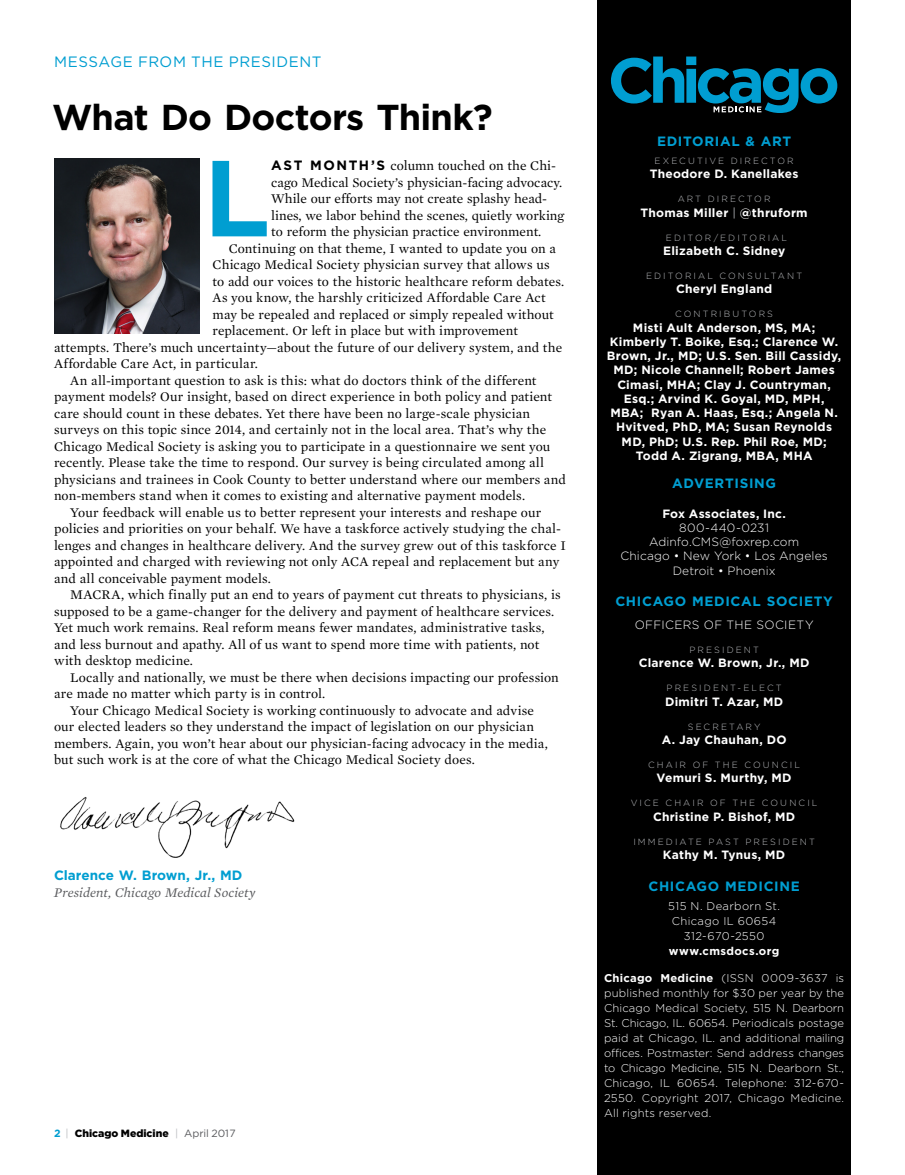
<style>
.page{position:relative;width:905px;height:1175px;background:#fff}
.page>*{position:absolute;margin:0;border:0;box-sizing:border-box;transform-origin:0 0}
.t1{font:700 107.85px "Gotham";color:#009ed1}
.t2{font:700 36px "Gotham";letter-spacing:-.02em;color:#000}
.t3{font:15px "Gotham";letter-spacing:.04em;color:#009ed1}
.t4{font:13.5px "Mercury Text G1";letter-spacing:.005em;color:#000}
.t5{font:700 13.5px "Gotham";letter-spacing:.05em;color:#009ed1}
.t6{font:italic 13.5px "Mercury Text G1";letter-spacing:.005em;color:#5a5b5e}
.t7{font:700 13.5px "Gotham";color:#009ed1}
.t8{font:700 12px/14.2px "Gotham";letter-spacing:.02em;color:#fff;text-align:center}
.t9{font:300 12px/14.2px "Gotham";letter-spacing:.015em;color:#fff;text-align:center}
.t10{font:300 12px "Gotham";letter-spacing:.035em;color:#fff}
.t11{font:300 11.25px/15px "Gotham";letter-spacing:.025em;color:#fff;text-align:center}
.t12{font:700 11.25px "Gotham";letter-spacing:.035em;color:#fff}
.t13{font:900 10.5px "Gotham";color:#000}
.t14{font:300 9px "Gotham";letter-spacing:.23em;color:#babcbf}
.s1{font-family:"Gotham";font-weight:700}
.s2{font-weight:700;color:#009ed1}
.s3{font-weight:400;color:#babcbf}
.s4{font-weight:400;color:#5a5b5e}
.s5{font-weight:400;color:#aeb0b3}
.s6{font-weight:700}
</style>
<div class="page">
<img style="left:60px;top:797px;width:235px;height:61px">
<img style="left:54px;top:158px;width:145px;height:175px">
<div style="left:597px;top:0;width:253px;height:1174px;background:#000"></div>
<svg style="left:611px;top:57px;width:226px;height:56px"></svg>
<p class="t3" style="left:54px;top:52px;width:269px">MESSAGE FROM THE PRESIDENT</p>
<h2 class="t2" style="left:52px;top:93px;width:442px">What Do Doctors Think?</h2>
<h1 class="t1" style="left:203px;top:127px;width:68px">L</h1>
<p class="t4" style="left:271px;top:156px;width:286px"><span class="s1">AST MONTH’S</span> column touched on the Chi-</p>
<p class="t4" style="left:271px;top:173px;width:292px">cago Medical Society’s physician-facing advocacy.</p>
<p class="t4" style="left:271px;top:189px;width:277px">While our efforts may not create splashy head-</p>
<p class="t4" style="left:271px;top:206px;width:294px">lines, we labor behind the scenes, quietly working</p>
<p class="t4" style="left:271px;top:222px;width:271px">to reform the physician practice environment.</p>
<p class="t4" style="left:229px;top:239px;width:329px">Continuing on that theme, I wanted to update you on a</p>
<p class="t4" style="left:212px;top:255px;width:339px">Chicago Medical Society physician survey that allows us</p>
<p class="t4" style="left:212px;top:272px;width:353px">to add our voices to the historic healthcare reform debates.</p>
<p class="t4" style="left:212px;top:288px;width:334px">As you know, the harshly criticized Affordable Care Act</p>
<p class="t4" style="left:212px;top:305px;width:343px">may be repealed and replaced or simply repealed without</p>
<p class="t4" style="left:212px;top:321px;width:307px">replacement. Or left in place but with improvement</p>
<p class="t4" style="left:54px;top:338px;width:509px">attempts. There’s much uncertainty—about the future of our delivery system, and the</p>
<p class="t4" style="left:54px;top:354px;width:205px">Affordable Care Act, in particular.</p>
<p class="t4" style="left:70px;top:371px;width:468px">An all-important question to ask is this: what do doctors think of the different</p>
<p class="t4" style="left:54px;top:387px;width:499px">payment models? Our insight, based on direct experience in both policy and patient</p>
<p class="t4" style="left:54px;top:404px;width:477px">care should count in these debates. Yet there have been no large-scale physician</p>
<p class="t4" style="left:54px;top:420px;width:493px">surveys on this topic since 2014, and certainly not in the local area. That’s why the</p>
<p class="t4" style="left:54px;top:437px;width:498px">Chicago Medical Society is asking you to participate in a questionnaire we sent you</p>
<p class="t4" style="left:54px;top:453px;width:491px">recently. Please take the time to respond. Our survey is being circulated among all</p>
<p class="t4" style="left:54px;top:470px;width:513px">physicians and trainees in Cook County to better understand where our members and</p>
<p class="t4" style="left:54px;top:486px;width:472px">non-members stand when it comes to existing and alternative payment models.</p>
<p class="t4" style="left:70px;top:503px;width:472px">Your feedback will enable us to better represent your interests and reshape our</p>
<p class="t4" style="left:54px;top:519px;width:508px">policies and priorities on your behalf. We have a taskforce actively studying the chal-</p>
<p class="t4" style="left:54px;top:535px;width:513px">lenges and changes in healthcare delivery. And the survey grew out of this taskforce I</p>
<p class="t4" style="left:54px;top:552px;width:507px">appointed and charged with reviewing not only ACA repeal and replacement but any</p>
<p class="t4" style="left:54px;top:568px;width:218px">and all conceivable payment models.</p>
<p class="t4" style="left:70px;top:585px;width:492px">MACRA, which finally put an end to years of payment cut threats to physicians, is</p>
<p class="t4" style="left:54px;top:601px;width:502px">supposed to be a game-changer for the delivery and payment of healthcare services.</p>
<p class="t4" style="left:54px;top:618px;width:492px">Yet much work remains. Real reform means fewer mandates, administrative tasks,</p>
<p class="t4" style="left:54px;top:634px;width:487px">and less burnout and apathy. All of us want to spend more time with patients, not</p>
<p class="t4" style="left:54px;top:651px;width:140px">with desktop medicine.</p>
<p class="t4" style="left:70px;top:667px;width:490px">Locally and nationally, we must be there when decisions impacting our profession</p>
<p class="t4" style="left:54px;top:684px;width:273px">are made no matter which party is in control.</p>
<p class="t4" style="left:70px;top:700px;width:465px">Your Chicago Medical Society is working continuously to advocate and advise</p>
<p class="t4" style="left:54px;top:717px;width:481px">our elected leaders so they understand the impact of legislation on our physician</p>
<p class="t4" style="left:54px;top:733px;width:495px">members. Again, you won’t hear about our physician-facing advocacy in the media,</p>
<p class="t4" style="left:54px;top:750px;width:422px">but such work is at the core of what the Chicago Medical Society does.</p>
<p class="t7" style="left:54px;top:866px;width:190px">Clarence W. Brown, Jr., MD</p>
<p class="t6" style="left:54px;top:882px;width:203px">President, Chicago Medical Society</p>
<p class="t13" style="left:54px;top:1126px;width:183px"><span class="s2">2</span> <span class="s3">|</span> Chicago Medicine <span class="s3">|</span> <span class="s4">April 2017</span></p>
<p class="t5" style="left:657px;top:132px;width:136px">EDITORIAL &amp; ART</p>
<p class="t14" style="left:654px;top:155px;width:141px">EXECUTIVE DIRECTOR</p>
<p class="t8" style="left:649px;top:167px;width:150px">Theodore D. Kanellakes</p>
<p class="t14" style="left:677px;top:193px;width:94px">ART DIRECTOR</p>
<p class="t8" style="left:640px;top:205px;width:168px">Thomas Miller <span class="s5">|</span> @thruform</p>
<p class="t14" style="left:666px;top:232px;width:123px">EDITOR/EDITORIAL</p>
<p class="t8" style="left:663px;top:243px;width:124px">Elizabeth C. Sidney</p>
<p class="t14" style="left:646px;top:270px;width:157px">EDITORIAL CONSULTANT</p>
<p class="t8" style="left:676px;top:282px;width:98px">Cheryl England</p>
<p class="t14" style="left:675px;top:308px;width:99px">CONTRIBUTORS</p>
<p class="t8" style="left:607px;top:320px;width:236px">Misti Ault Anderson, MS, MA;<br>Kimberly T. Boike, Esq.; Clarence W.<br>Brown, Jr., MD; U.S. Sen. Bill Cassidy,<br>MD; Nicole Channell; Robert James<br>Cimasi, MHA; Clay J. Countryman,<br>Esq.; Arvind K. Goyal, MD, MPH,<br>MBA; Ryan A. Haas, Esq.; Angela N.<br>Hvitved, PhD, MA; Susan Reynolds<br>MD, PhD; U.S. Rep. Phil Roe, MD;<br>Todd A. Zigrang, MBA, MHA</p>
<p class="t5" style="left:672px;top:474px;width:106px">ADVERTISING</p>
<p class="t8" style="left:662px;top:506px;width:125px">Fox Associates, Inc.</p>
<p class="t9" style="left:620px;top:520px;width:209px">800-440-0231<br>Adinfo.CMS@foxrep.com<br>Chicago • New York • Los Angeles<br>Detroit • Phoenix</p>
<p class="t5" style="left:615px;top:592px;width:219px">CHICAGO MEDICAL SOCIETY</p>
<p class="t10" style="left:634px;top:617px;width:180px">OFFICERS OF THE SOCIETY</p>
<p class="t14" style="left:689px;top:644px;width:71px">PRESIDENT</p>
<p class="t8" style="left:638px;top:655px;width:172px">Clarence W. Brown, Jr., MD</p>
<p class="t14" style="left:666px;top:682px;width:116px">PRESIDENT-ELECT</p>
<p class="t8" style="left:665px;top:694px;width:120px">Dimitri T. Azar, MD</p>
<p class="t14" style="left:687px;top:721px;width:74px">SECRETARY</p>
<p class="t8" style="left:661px;top:732px;width:126px">A. Jay Chauhan, DO</p>
<p class="t14" style="left:648px;top:759px;width:153px">CHAIR OF THE COUNCIL</p>
<p class="t8" style="left:656px;top:771px;width:137px">Vemuri S. Murthy, MD</p>
<p class="t14" style="left:630px;top:797px;width:188px">VICE CHAIR OF THE COUNCIL</p>
<p class="t8" style="left:653px;top:809px;width:144px">Christine P. Bishof, MD</p>
<p class="t14" style="left:633px;top:836px;width:183px">IMMEDIATE PAST PRESIDENT</p>
<p class="t8" style="left:663px;top:847px;width:124px">Kathy M. Tynus, MD</p>
<p class="t5" style="left:648px;top:877px;width:153px">CHICAGO MEDICINE</p>
<p class="t11" style="left:668px;top:898px;width:113px">515 N. Dearborn St.<br>Chicago IL 60654<br>312-670-2550</p>
<p class="t12" style="left:669px;top:943px;width:112px">www.cmsdocs.org</p>
<p class="t11" style="left:604px;top:970px;width:242px;text-align:justify"><span class="s6">Chicago Medicine</span> (ISSN 0009-3637 is published monthly for $30 per year by the Chicago Medical Society, 515 N. Dearborn St. Chicago, IL. 60654. Periodicals postage paid at Chicago, IL. and additional mailing offices. Postmaster: Send address changes to Chicago Medicine, 515 N. Dearborn St., Chicago, IL 60654. Telephone: 312-670- 2550. Copyright 2017, Chicago Medicine.<br>All rights reserved.</p>
</div>
